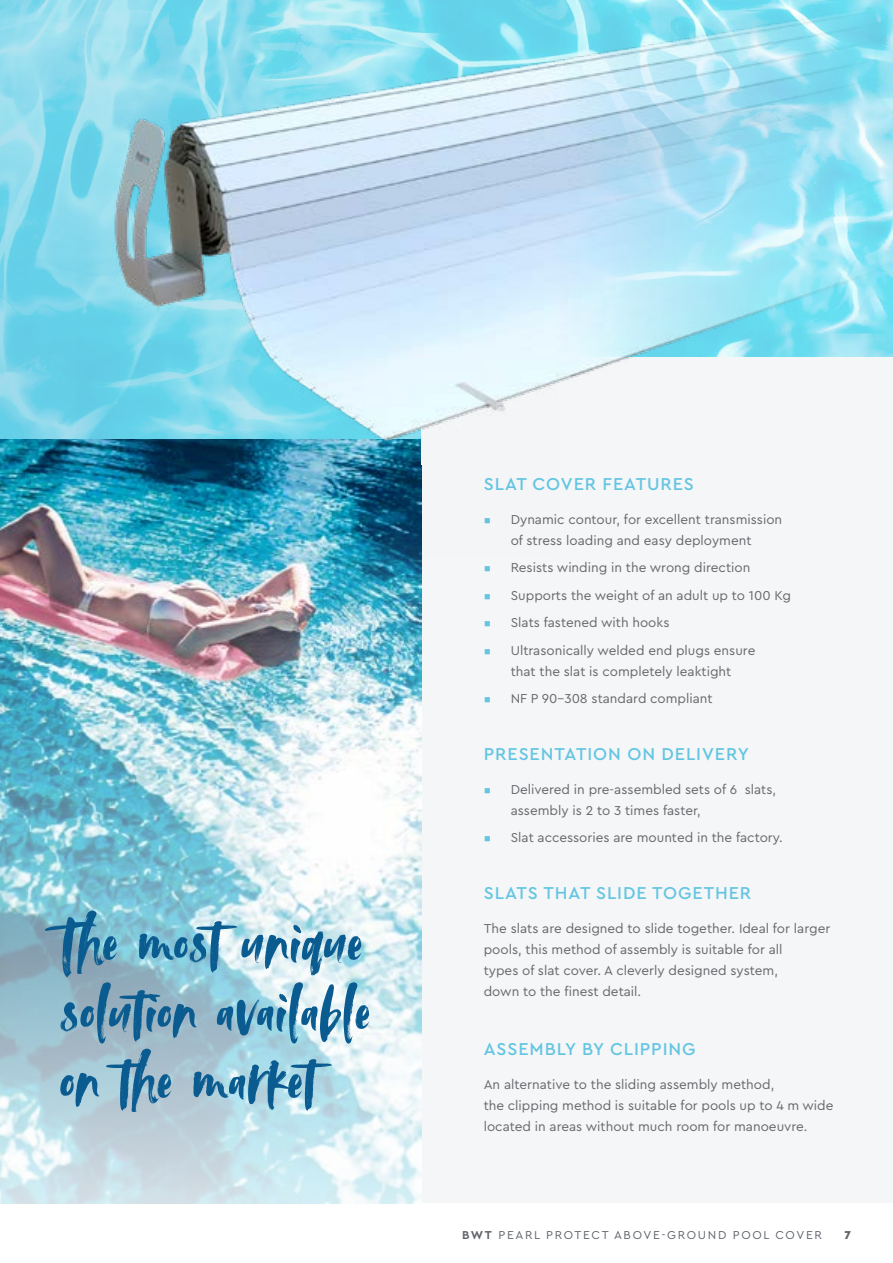
<style>
.page{position:relative;width:893px;height:1263px;background:#fff}
.page>*{position:absolute;margin:0;border:0;box-sizing:border-box;transform-origin:0 0}
.t1{font:69px/69px "Avallon";letter-spacing:.01em;color:#095b90;text-align:justify}
.t2{font:500 18px "Cera PRO";letter-spacing:.05em;color:#63c5e2}
.t3{font:13.5px/21px "Cera PRO";color:#68676c}
.t4{font:12px "Cera PRO";letter-spacing:.14em;color:#60646b}
.t5{font:900 12px "Cera PRO";color:#60646b}
.s1{color:#63c5e2}
.s2{font-weight:700}
</style>
<div class="page">
<svg style="left:0;top:0;width:77px;height:439px;background:#7fd6eb"></svg>
<div style="left:0;top:439px;width:893px;height:764px;background:#f5f6f7"></div>
<img style="left:0;top:440px;width:421px;height:764px">
<img style="left:0;top:726px;width:4px;height:312px">
<img style="left:77px;top:0;width:816px;height:557px">
<h1 class="t1" style="left:60px;top:912px;width:312px">The most unique solution available on the market</h1>
<h2 class="t2" style="left:484px;top:472px;width:212px">SLAT COVER FEATURES</h2>
<p class="t3" style="left:484px;top:508px;width:300px;text-align:center"><span class="s1">▪</span> Dynamic contour, for excellent transmission of stress loading and easy deployment</p>
<p class="t3" style="left:484px;top:557px;width:268px"><span class="s1">▪</span> Resists winding in the wrong direction</p>
<p class="t3" style="left:484px;top:584px;width:309px"><span class="s1">▪</span> Supports the weight of an adult up to 100 Kg</p>
<p class="t3" style="left:484px;top:612px;width:187px"><span class="s1">▪</span> Slats fastened with hooks</p>
<p class="t3" style="left:484px;top:639px;width:273px;text-align:center"><span class="s1">▪</span> Ultrasonically welded end plugs ensure that the slat is completely leaktight</p>
<p class="t3" style="left:484px;top:687px;width:231px"><span class="s1">▪</span> NF P 90-308 standard compliant</p>
<h2 class="t2" style="left:484px;top:742px;width:266px">PRESENTATION ON DELIVERY</h2>
<p class="t3" style="left:511px;top:778px;width:267px;text-indent:-27px"><span class="s1">▪</span> Delivered in pre-assembled sets of 6 slats, assembly is 2 to 3 times faster,</p>
<p class="t3" style="left:484px;top:827px;width:301px"><span class="s1">▪</span> Slat accessories are mounted in the factory.</p>
<h2 class="t2" style="left:484px;top:881px;width:269px">SLATS THAT SLIDE TOGETHER</h2>
<p class="t3" style="left:484px;top:917px;width:348px">The slats are designed to slide together. Ideal for larger pools, this method of assembly is suitable for all<br>types of slat cover. A cleverly designed system,<br>down to the finest detail.</p>
<h2 class="t2" style="left:484px;top:1037px;width:213px">ASSEMBLY BY CLIPPING</h2>
<p class="t3" style="left:484px;top:1073px;width:351px">An alternative to the sliding assembly method,<br>the clipping method is suitable for pools up to 4 m wide located in areas without much room for manoeuvre.</p>
<p class="t4" style="left:462px;top:1227px;width:361px"><span class="s2">BWT</span> PEARL PROTECT ABOVE-GROUND POOL COVER</p>
<p class="t5" style="left:844px;top:1227px;width:8px">7</p>
</div>
